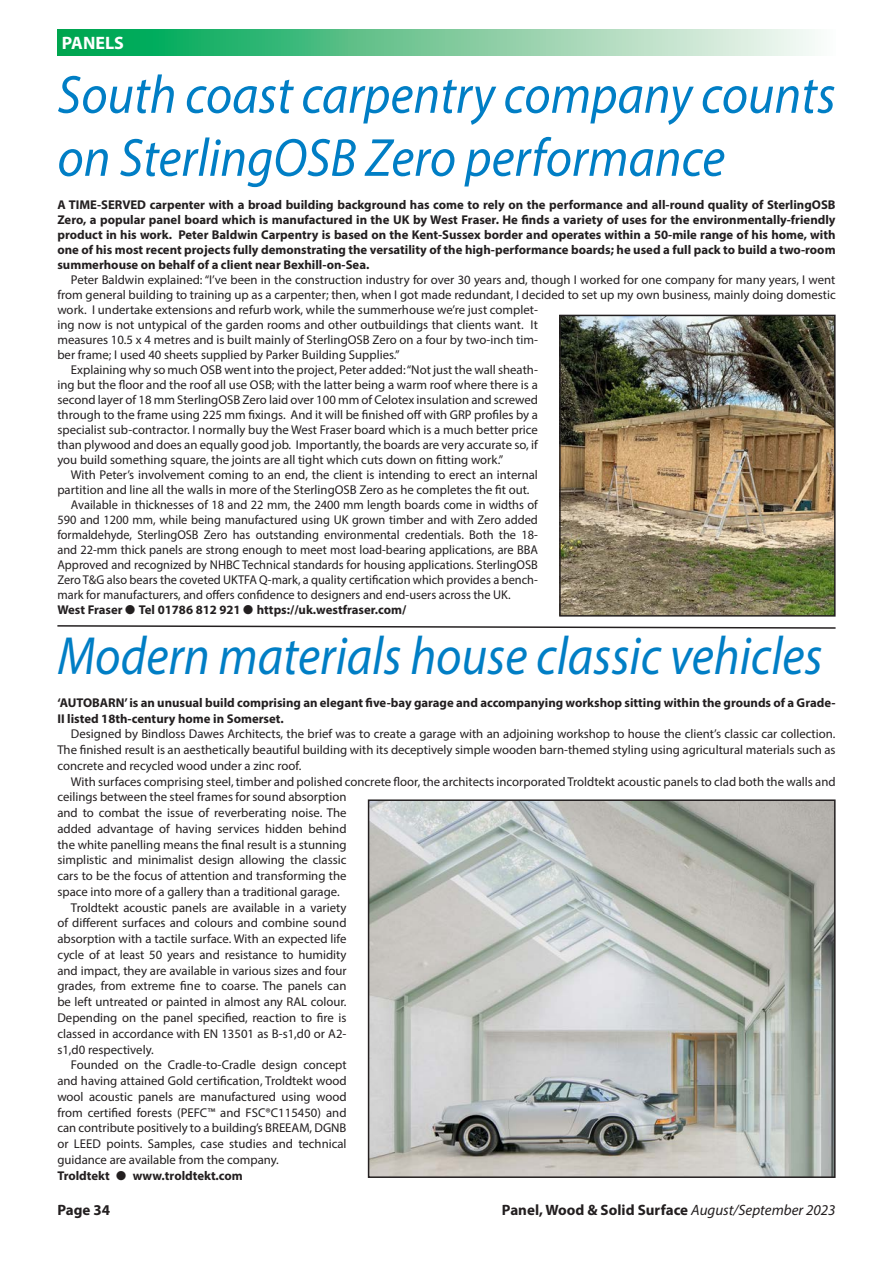
<style>
.page{position:relative;width:893px;height:1263px;background:#fff}
.page>*{position:absolute;margin:0;border:0;box-sizing:border-box;transform-origin:0 0}
.t1{font:italic 54px/63px "Myriad Pro";color:#007ec5;scale:.93 1}
.t2{font:italic 54px "Myriad Pro";color:#007ec5;scale:.9 1}
.t3{font:700 18px "Myriad Pro";color:#fff}
.t4{font:700 15px "Myriad Pro";color:#231f20}
.t5{font:12.75px/15.8px "Myriad Pro";color:#231f20;text-align:justify}
.t6{font:700 12.75px/15px "Myriad Pro";color:#231f20;text-align:justify}
.s1{font-weight:400;font-style:italic}
</style>
<div class="page">
<div style="left:57px;top:30px;width:779px;height:25px;background:linear-gradient(to right,#00a047,#fff7f5)"></div>
<svg style="left:57px;top:625px;width:779px;height:4px"></svg>
<img style="left:562px;top:318px;width:271px;height:296px">
<div style="left:559px;top:315px;width:277px;height:302px;border:2px solid #231f20"></div>
<img style="left:371px;top:802px;width:462px;height:373px">
<div style="left:368px;top:799px;width:468px;height:379px;border:2px solid #231f20"></div>
<p class="t3" style="left:62px;top:31px;width:64px">PANELS</p>
<p class="t1" style="left:57px;top:62px;width:838px">South coast carpentry company counts on SterlingOSB Zero performance</p>
<p class="t6" style="left:57px;top:197px;width:780px">A TIME-SERVED carpenter with a broad building background has come to rely on the performance and all-round quality of SterlingOSB Zero, a popular panel board which is manufactured in the UK by West Fraser. He finds a variety of uses for the environmentally-friendly product in his work. Peter Baldwin Carpentry is based on the Kent-Sussex border and operates within a 50-mile range of his home, with one of his most recent projects fully demonstrating the versatility of the high-performance boards; he used a full pack to build a two-room summerhouse on behalf of a client near Bexhill-on-Sea.</p>
<p class="t5" style="left:57px;top:272px;width:780px;line-height:15px;text-align:left;text-indent:14px">Peter Baldwin explained: “I’ve been in the construction industry for over 30 years and, though I worked for one company for many years, I went from general building to training up as a carpenter; then, when I got made redundant, I decided to set up my own business, mainly doing domestic work. I undertake extensions and refurb work, while the summerhouse we’re just complet-<br>ing now is not untypical of the garden rooms and other outbuildings that clients want. It<br>measures 10.5 x 4 metres and is built mainly of SterlingOSB Zero on a four by two-inch tim-<br>ber frame; I used 40 sheets supplied by Parker Building Supplies.”</p>
<p class="t5" style="left:57px;top:362px;width:482px;line-height:15px;text-indent:14px">Explaining why so much OSB went into the project, Peter added: “Not just the wall sheath&shy;ing but the floor and the roof all use OSB; with the latter being a warm roof where there is a second layer of 18 mm SterlingOSB Zero laid over 100 mm of Celotex insulation and screwed through to the frame using 225 mm fixings. And it will be finished off with GRP profiles by a specialist sub-contractor. I normally buy the West Fraser board which is a much better price than plywood and does an equally good job. Importantly, the boards are very accurate so, if you build something square, the joints are all tight which cuts down on fitting work.”</p>
<p class="t5" style="left:57px;top:467px;width:482px;line-height:15px;text-indent:14px">With Peter’s involvement coming to an end, the client is intending to erect an internal partition and line all the walls in more of the SterlingOSB Zero as he completes the fit out.</p>
<p class="t5" style="left:57px;top:497px;width:482px;line-height:15px;text-indent:14px">Available in thicknesses of 18 and 22 mm, the 2400 mm length boards come in widths of 590 and 1200 mm, while being manufactured using UK grown timber and with Zero added formaldehyde, SterlingOSB Zero has outstanding environmental credentials. Both the 18- and 22-mm thick panels are strong enough to meet most load-bearing applications, are BBA Approved and recognized by NHBC Technical standards for housing applications. SterlingOSB Zero T&amp;G also bears the coveted UKTFA Q-mark, a quality certification which provides a bench&shy;mark for manufacturers, and offers confidence to designers and end-users across the UK.</p>
<p class="t6" style="left:57px;top:602px;width:350px">West Fraser ● Tel 01786 812 921 ● https://uk.westfraser.com/</p>
<p class="t2" style="left:57px;top:623px;width:852px">Modern materials house classic vehicles</p>
<p class="t6" style="left:57px;top:694px;width:780px;line-height:15.8px">‘AUTOBARN’ is an unusual build comprising an elegant five-bay garage and accompanying workshop sitting within the grounds of a Grade-<br>II listed 18th-century home in Somerset.</p>
<p class="t5" style="left:57px;top:726px;width:780px;text-indent:14px">Designed by Bindloss Dawes Architects, the brief was to create a garage with an adjoining workshop to house the client’s classic car collection.<br>The finished result is an aesthetically beautiful building with its deceptively simple wooden barn-themed styling using agricultural materials such as concrete and recycled wood under a zinc roof.</p>
<p class="t5" style="left:57px;top:773px;width:780px;text-align:left;text-indent:14px">With surfaces comprising steel, timber and polished concrete floor, the architects incorporated Troldtekt acoustic panels to clad both the walls and ceilings between the steel frames for sound absorption<br>and to combat the issue of reverberating noise. The<br>added advantage of having services hidden behind<br>the white panelling means the final result is a stunning<br>simplistic and minimalist design allowing the classic<br>cars to be the focus of attention and transforming the<br>space into more of a gallery than a traditional garage.</p>
<p class="t5" style="left:57px;top:899px;width:291px;text-indent:14px">Troldtekt acoustic panels are available in a variety of different surfaces and colours and combine sound absorption with a tactile surface. With an expected life cycle of at least 50 years and resistance to humidity and impact, they are available in various sizes and four grades, from extreme fine to coarse. The panels can be left untreated or painted in almost any RAL colour.<br>Depending on the panel specified, reaction to fire is classed in accordance with EN 13501 as B-s1,d0 or A2- s1,d0 respectively.</p>
<p class="t5" style="left:57px;top:1057px;width:291px;text-indent:14px">Founded on the Cradle-to-Cradle design concept and having attained Gold certification, Troldtekt wood wool acoustic panels are manufactured using wood from certified forests (PEFC™ and FSC®C115450) and can contribute positively to a building’s BREEAM, DGNB or LEED points. Samples, case studies and technical guidance are available from the company.</p>
<p class="t6" style="left:57px;top:1167px;width:187px">Troldtekt ● www.troldtekt.com</p>
<p class="t4" style="left:57px;top:1200px;width:54px">Page 34</p>
<p class="t4" style="left:502px;top:1200px;width:335px">Panel, Wood &amp; Solid Surface <span class="s1">August/September 2023</span></p>
</div>
